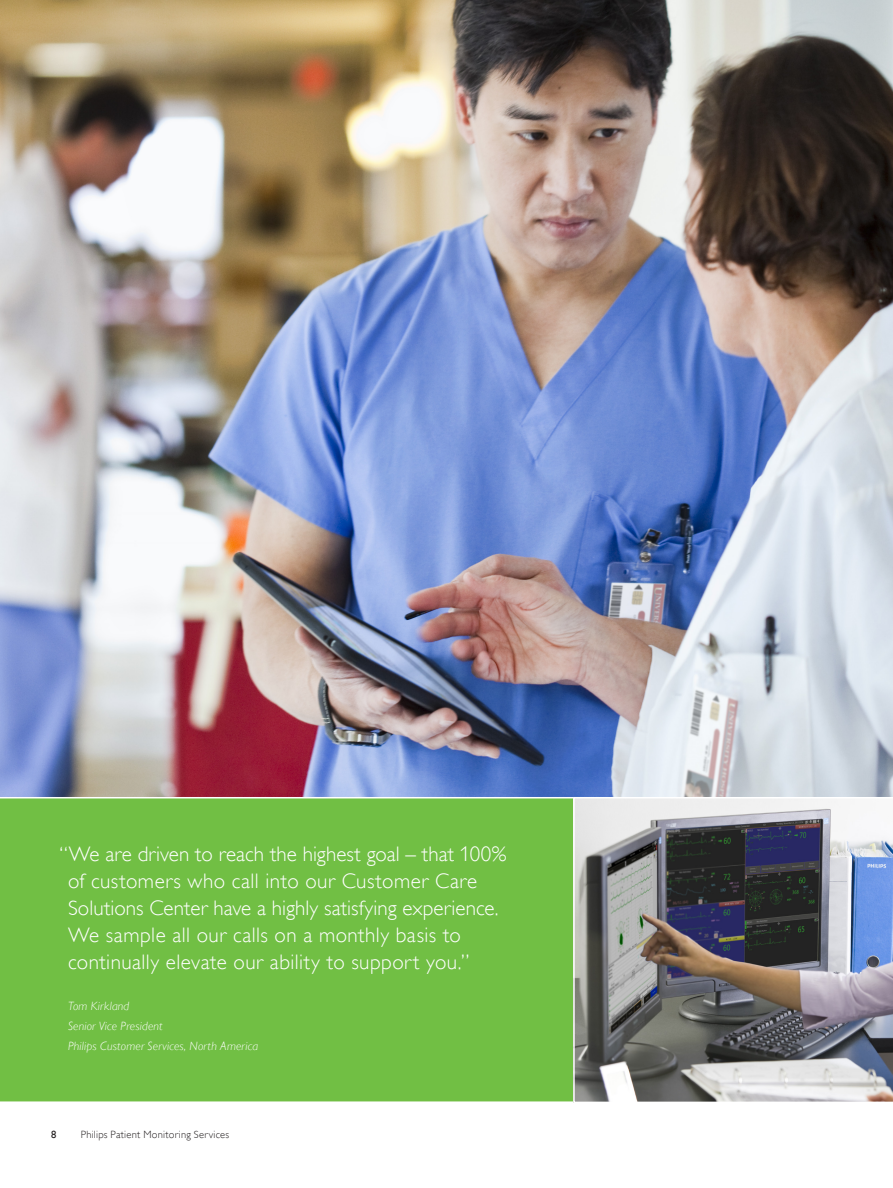
<style>
.page{position:relative;width:893px;height:1188px;background:#fff}
.page>*{position:absolute;margin:0;border:0;box-sizing:border-box;transform-origin:0 0}
._5_4_Quotes{font:21px/27px "Gill Sans Alt One WGL Light";letter-spacing:.02em;color:#fff}
._5_5_Quote_caption{font:italic 12px "Gill Sans Alt One WGL Light";letter-spacing:.015em;color:#fff}
.t1{font:10.5px "Gill Sans Alt One WGL Light";letter-spacing:.025em;color:#231f20}
.t2{font:10.5px "Gill Sans Alt One WGL";color:#231f20}
</style>
<div class="page">
<img style="left:0;top:0;width:893px;height:797px">
<div style="left:0;top:798px;width:573px;height:304px;background:#71bf44"></div>
<img style="left:573px;top:798px;width:320px;height:305px">
<p class="_5_4_Quotes" style="left:68px;top:841px;width:440px;text-indent:-9px">“We are driven to reach the highest goal – that 100% of customers who call into our Customer Care Solutions Center have a highly satisfying experience.<br>We sample all our calls on a monthly basis to continually elevate our ability to support you.”</p>
<p class="_5_5_Quote_caption" style="left:68px;top:997px;width:63px">Tom Kirkland</p>
<p class="_5_5_Quote_caption" style="left:68px;top:1017px;width:96px">Senior Vice President</p>
<p class="_5_5_Quote_caption" style="left:68px;top:1038px;width:192px">Philips Customer Services, North America</p>
<p class="t2" style="left:51px;top:1127px;width:7px">8</p>
<p class="t1" style="left:81px;top:1127px;width:150px">Philips Patient Monitoring Services</p>
</div>
